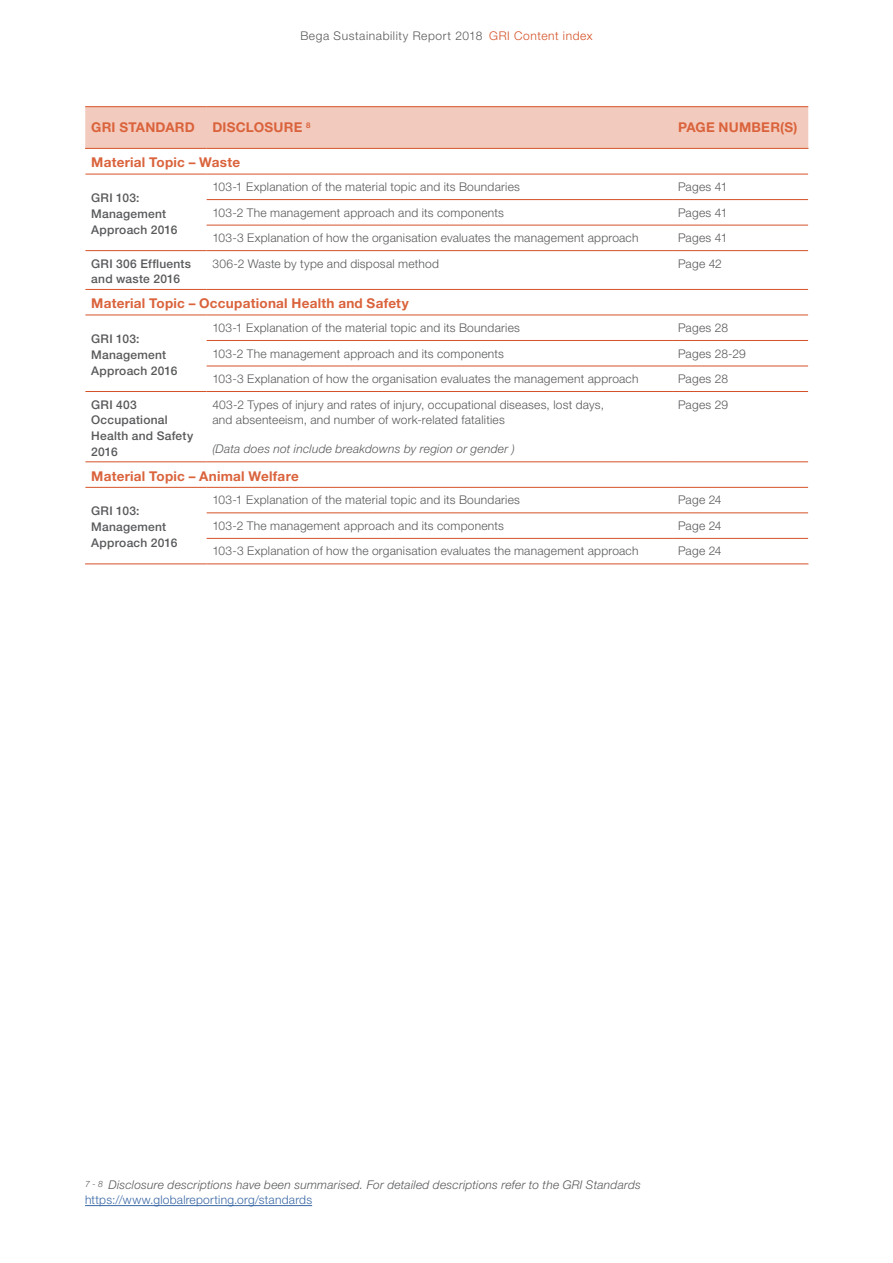
<style>
.page{position:relative;width:893px;height:1263px;background:#fff}
.page>*{position:absolute;margin:0;border:0;box-sizing:border-box;transform-origin:0 0}
.Body_Copy{font:700 13.5px "Helvetica Neue LT Std";letter-spacing:.02em;color:#da633c}
.Body_Copy-2{font:300 12px/15.8px "Helvetica Neue LT Std";letter-spacing:.02em;color:#58595b}
.Body_Copy-3{font:500 12px/15.8px "Helvetica Neue LT Std";letter-spacing:.02em;color:#58595b}
.Body_Left_Aligned{font:italic 300 12px/15.8px "Helvetica Neue LT Std";letter-spacing:.02em;color:#58595b}
.Body_Copy-4{font:italic 300 12px "Helvetica Neue LT Std";letter-spacing:.02em;color:#58595b}
.Body_Copy-5{font:300 12px "Helvetica Neue LT Std";letter-spacing:.05em;color:#58595b}
.s1{color:#d55227}
.s2{font-style:normal;color:#3a68a5}
</style>
<div class="page">
<hr style="left:85px;top:1205px;width:227px;height:1px;background:#3a68a5">
<div style="left:85px;top:107px;width:723px;height:41px;background:#f3cbbe"></div>
<hr style="left:85px;top:106px;width:121px;height:1px;background:#d55227">
<hr style="left:206px;top:106px;width:466px;height:1px;background:#d55227">
<hr style="left:672px;top:106px;width:136px;height:1px;background:#d55227">
<hr style="left:85px;top:148px;width:121px;height:1px;background:#d55227">
<hr style="left:206px;top:148px;width:466px;height:1px;background:#d55227">
<hr style="left:672px;top:148px;width:136px;height:1px;background:#d55227">
<hr style="left:85px;top:174px;width:121px;height:1px;background:#d55227">
<hr style="left:206px;top:174px;width:466px;height:1px;background:#d55227">
<hr style="left:672px;top:174px;width:136px;height:1px;background:#d55227">
<hr style="left:207px;top:199px;width:465px;height:1px;background:#d55227">
<hr style="left:672px;top:199px;width:136px;height:1px;background:#d55227">
<hr style="left:207px;top:225px;width:465px;height:1px;background:#d55227">
<hr style="left:672px;top:225px;width:136px;height:1px;background:#d55227">
<hr style="left:85px;top:250px;width:121px;height:1px;background:#d55227">
<hr style="left:206px;top:250px;width:466px;height:1px;background:#d55227">
<hr style="left:672px;top:250px;width:136px;height:1px;background:#d55227">
<hr style="left:85px;top:289px;width:121px;height:1px;background:#d55227">
<hr style="left:206px;top:289px;width:466px;height:1px;background:#d55227">
<hr style="left:672px;top:289px;width:136px;height:1px;background:#d55227">
<hr style="left:85px;top:315px;width:121px;height:1px;background:#d55227">
<hr style="left:206px;top:315px;width:466px;height:1px;background:#d55227">
<hr style="left:672px;top:315px;width:136px;height:1px;background:#d55227">
<hr style="left:207px;top:340px;width:465px;height:1px;background:#d55227">
<hr style="left:672px;top:340px;width:136px;height:1px;background:#d55227">
<hr style="left:207px;top:366px;width:465px;height:1px;background:#d55227">
<hr style="left:672px;top:366px;width:136px;height:1px;background:#d55227">
<hr style="left:85px;top:391px;width:121px;height:1px;background:#d55227">
<hr style="left:206px;top:391px;width:466px;height:1px;background:#d55227">
<hr style="left:672px;top:391px;width:136px;height:1px;background:#d55227">
<hr style="left:85px;top:462px;width:121px;height:1px;background:#d55227">
<hr style="left:206px;top:462px;width:466px;height:1px;background:#d55227">
<hr style="left:672px;top:462px;width:136px;height:1px;background:#d55227">
<hr style="left:85px;top:487px;width:121px;height:1px;background:#d55227">
<hr style="left:206px;top:487px;width:466px;height:1px;background:#d55227">
<hr style="left:672px;top:487px;width:136px;height:1px;background:#d55227">
<hr style="left:207px;top:513px;width:465px;height:1px;background:#d55227">
<hr style="left:672px;top:513px;width:136px;height:1px;background:#d55227">
<hr style="left:207px;top:538px;width:465px;height:1px;background:#d55227">
<hr style="left:672px;top:538px;width:136px;height:1px;background:#d55227">
<hr style="left:85px;top:564px;width:121px;height:1px;background:#d55227">
<hr style="left:206px;top:564px;width:466px;height:1px;background:#d55227">
<hr style="left:672px;top:564px;width:136px;height:1px;background:#d55227">
<p class="Body_Copy-5" style="left:300px;top:29px;width:294px">Bega Sustainability Report 2018 <span class="s1">GRI Content index</span></p>
<p class="Body_Copy" style="left:91px;top:119px;width:105px">GRI STANDARD</p>
<p class="Body_Copy" style="left:212px;top:119px;width:100px">DISCLOSURE <sup>8</sup></p>
<p class="Body_Copy" style="left:678px;top:119px;width:121px">PAGE NUMBER(S)</p>
<p class="Body_Copy" style="left:91px;top:154px;width:150px">Material Topic – Waste</p>
<p class="Body_Copy-3" style="left:91px;top:190px;width:88px">GRI 103:<br>Management<br>Approach 2016</p>
<p class="Body_Copy-2" style="left:212px;top:179px;width:309px">103-1 Explanation of the material topic and its Boundaries</p>
<p class="Body_Copy-2" style="left:678px;top:179px;width:51px">Pages 41</p>
<p class="Body_Copy-2" style="left:212px;top:204px;width:293px">103-2 The management approach and its components</p>
<p class="Body_Copy-2" style="left:678px;top:204px;width:51px">Pages 41</p>
<p class="Body_Copy-2" style="left:212px;top:230px;width:428px">103-3 Explanation of how the organisation evaluates the management approach</p>
<p class="Body_Copy-2" style="left:678px;top:230px;width:51px">Pages 41</p>
<p class="Body_Copy-3" style="left:91px;top:255px;width:101px">GRI 306 Effluents and waste 2016</p>
<p class="Body_Copy-2" style="left:212px;top:255px;width:228px">306-2 Waste by type and disposal method</p>
<p class="Body_Copy-2" style="left:678px;top:255px;width:45px">Page 42</p>
<p class="Body_Copy" style="left:91px;top:295px;width:319px">Material Topic – Occupational Health and Safety</p>
<p class="Body_Copy-3" style="left:91px;top:331px;width:88px">GRI 103:<br>Management<br>Approach 2016</p>
<p class="Body_Copy-2" style="left:212px;top:320px;width:309px">103-1 Explanation of the material topic and its Boundaries</p>
<p class="Body_Copy-2" style="left:678px;top:320px;width:51px">Pages 28</p>
<p class="Body_Copy-2" style="left:212px;top:345px;width:293px">103-2 The management approach and its components</p>
<p class="Body_Copy-2" style="left:678px;top:345px;width:69px">Pages 28-29</p>
<p class="Body_Copy-2" style="left:212px;top:371px;width:428px">103-3 Explanation of how the organisation evaluates the management approach</p>
<p class="Body_Copy-2" style="left:678px;top:371px;width:51px">Pages 28</p>
<p class="Body_Copy-3" style="left:91px;top:396px;width:104px">GRI 403<br>Occupational<br>Health and Safety<br>2016</p>
<p class="Body_Copy-2" style="left:212px;top:396px;width:393px">403-2 Types of injury and rates of injury, occupational diseases, lost days, and absenteeism, and number of work-related fatalities</p>
<p class="Body_Copy-4" style="left:212px;top:441px;width:304px">(Data does not include breakdowns by region or gender )</p>
<p class="Body_Copy-2" style="left:678px;top:396px;width:52px">Pages 29</p>
<p class="Body_Copy" style="left:91px;top:467px;width:209px">Material Topic – Animal Welfare</p>
<p class="Body_Copy-3" style="left:91px;top:503px;width:88px">GRI 103:<br>Management<br>Approach 2016</p>
<p class="Body_Copy-2" style="left:212px;top:492px;width:309px">103-1 Explanation of the material topic and its Boundaries</p>
<p class="Body_Copy-2" style="left:678px;top:492px;width:45px">Page 24</p>
<p class="Body_Copy-2" style="left:212px;top:517px;width:293px">103-2 The management approach and its components</p>
<p class="Body_Copy-2" style="left:678px;top:517px;width:45px">Page 24</p>
<p class="Body_Copy-2" style="left:212px;top:543px;width:428px">103-3 Explanation of how the organisation evaluates the management approach</p>
<p class="Body_Copy-2" style="left:678px;top:543px;width:45px">Page 24</p>
<p class="Body_Left_Aligned" style="left:85px;top:1176px;width:557px"><sup>7</sup> <sup>-</sup> <sup>8</sup> Disclosure descriptions have been summarised. For detailed descriptions refer to the GRI Standards <span class="s2">https://www.globalreporting.org/standards</span></p>
</div>
